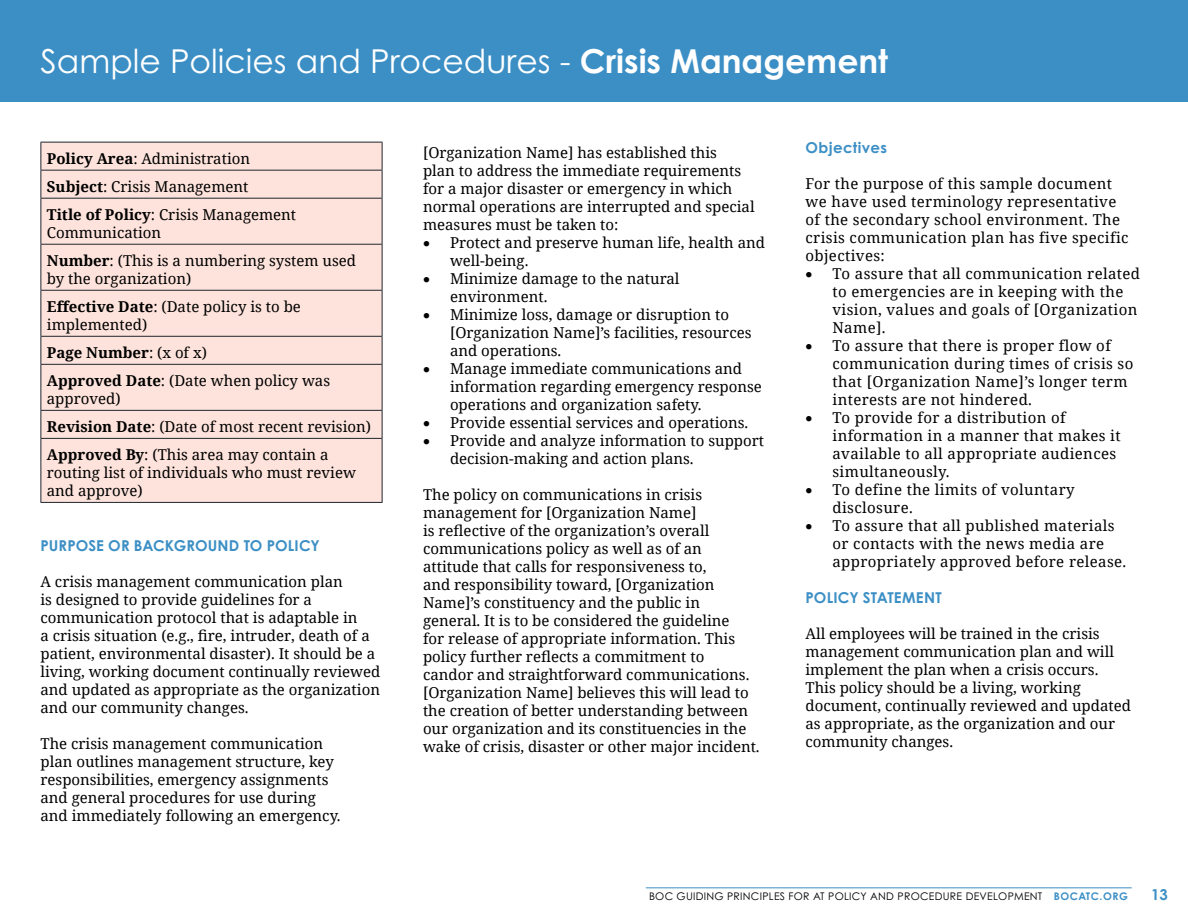
<style>
.page{position:relative;width:1188px;height:918px;background:#fff}
.page>*{position:absolute;margin:0;border:0;box-sizing:border-box;transform-origin:0 0}
.t1{font:33px "Century Gothic Pro";color:#fff}
.t2{font:15px/18px "Noto Serif";color:#000}
.t3{font:15px/18px "Noto Serif";letter-spacing:.025em;color:#000}
.t4{font:700 15px "Century Gothic Pro";letter-spacing:.01em;color:#3c8fc5}
.t5{font:10.5px "Century Gothic Pro";letter-spacing:.025em;color:#000}
.s1{font-weight:700}
.s2{font-weight:700;color:#3c8fc5}
</style>
<div class="page">
<hr style="left:646px;top:888px;width:486px;height:1px;background:#3c8fc5">
<div style="left:0;top:0;width:1188px;height:101px;background:#3c8fc5"></div>
<div style="left:41px;top:143px;width:341px;height:359px;background:#fde3db"></div>
<hr style="left:40px;top:142px;width:342px;height:1px;background:#1f262e">
<hr style="left:40px;top:170px;width:342px;height:1px;background:#1f262e">
<svg style="left:40px;top:143px;width:1px;height:55px"></svg>
<svg style="left:382px;top:143px;width:1px;height:55px"></svg>
<hr style="left:40px;top:198px;width:342px;height:1px;background:#1f262e">
<hr style="left:40px;top:199px;width:1px;height:45px;background:#1f262e">
<hr style="left:382px;top:199px;width:1px;height:45px;background:#1f262e">
<hr style="left:40px;top:244px;width:342px;height:1px;background:#1f262e">
<hr style="left:40px;top:245px;width:1px;height:45px;background:#1f262e">
<hr style="left:382px;top:245px;width:1px;height:45px;background:#1f262e">
<hr style="left:40px;top:290px;width:342px;height:1px;background:#1f262e">
<hr style="left:40px;top:291px;width:1px;height:45px;background:#1f262e">
<hr style="left:382px;top:291px;width:1px;height:45px;background:#1f262e">
<hr style="left:40px;top:336px;width:342px;height:1px;background:#1f262e">
<svg style="left:40px;top:337px;width:1px;height:27px"></svg>
<svg style="left:382px;top:337px;width:1px;height:27px"></svg>
<hr style="left:40px;top:364px;width:342px;height:1px;background:#1f262e">
<hr style="left:40px;top:365px;width:1px;height:45px;background:#1f262e">
<hr style="left:382px;top:365px;width:1px;height:45px;background:#1f262e">
<hr style="left:40px;top:410px;width:342px;height:1px;background:#1f262e">
<svg style="left:40px;top:411px;width:1px;height:27px"></svg>
<svg style="left:382px;top:411px;width:1px;height:27px"></svg>
<hr style="left:40px;top:438px;width:342px;height:1px;background:#1f262e">
<hr style="left:40px;top:439px;width:1px;height:63px;background:#1f262e">
<hr style="left:382px;top:439px;width:1px;height:63px;background:#1f262e">
<hr style="left:40px;top:502px;width:342px;height:1px;background:#1f262e">
<h1 class="t1" style="left:40px;top:41px;width:849px">Sample Policies and Procedures - <span class="s1">Crisis Management</span></h1>
<p class="t2" style="left:47px;top:144px;width:251px;line-height:28px"><span class="s1">Policy Area</span>: Administration<br><span class="s1">Subject</span>: Crisis Management<br><span class="s1">Title of Policy</span>: Crisis Management</p>
<p class="t2" style="left:47px;top:218px;width:311px;line-height:28px">Communication<br><span class="s1">Number</span>: (This is a numbering system used</p>
<p class="t2" style="left:47px;top:264px;width:256px;line-height:28px">by the organization)<br><span class="s1">Effective Date</span>: (Date policy is to be</p>
<p class="t2" style="left:47px;top:310px;width:285px;line-height:28px">implemented)<br><span class="s1">Page Number</span>: (x of x)<br><span class="s1">Approved Date</span>: (Date when policy was</p>
<p class="t2" style="left:47px;top:384px;width:326px;line-height:28px">approved)<br><span class="s1">Revision Date</span>: (Date of most recent revision)<br><span class="s1">Approved By</span>: (This area may contain a</p>
<p class="t2" style="left:47px;top:463px;width:311px">routing list of individuals who must review and approve)</p>
<p class="t4" style="left:40px;top:536px;width:281px">PURPOSE OR BACKGROUND TO POLICY</p>
<p class="t2" style="left:40px;top:572px;width:341px">A crisis management communication plan<br>is designed to provide guidelines for a communication protocol that is adaptable in<br>a crisis situation (e.g., fire, intruder, death of a patient, environmental disaster). It should be a living, working document continually reviewed and updated as appropriate as the organization and our community changes.</p>
<p class="t2" style="left:40px;top:734px;width:302px">The crisis management communication plan outlines management structure, key responsibilities, emergency assignments and general procedures for use during and immediately following an emergency.</p>
<p class="t2" style="left:423px;top:143px;width:333px">[Organization Name] has established this<br>plan to address the immediate requirements for a major disaster or emergency in which normal operations are interrupted and special measures must be taken to:</p>
<p class="t2" style="left:450px;top:233px;width:317px;text-indent:-27px">• Protect and preserve human life, health and well-being.</p>
<p class="t2" style="left:450px;top:269px;width:231px;text-indent:-27px">• Minimize damage to the natural environment.</p>
<p class="t2" style="left:450px;top:305px;width:303px;text-indent:-27px">• Minimize loss, damage or disruption to [Organization Name]’s facilities, resources and operations.</p>
<p class="t2" style="left:450px;top:359px;width:313px;text-indent:-27px">• Manage immediate communications and information regarding emergency response operations and organization safety.</p>
<p class="t2" style="left:423px;top:413px;width:327px">• Provide essential services and operations.</p>
<p class="t2" style="left:450px;top:431px;width:316px;text-indent:-27px">• Provide and analyze information to support decision-making and action plans.</p>
<p class="t2" style="left:423px;top:485px;width:338px">The policy on communications in crisis management for [Organization Name]<br>is reflective of the organization’s overall communications policy as well as of an attitude that calls for responsiveness to,<br>and responsibility toward, [Organization Name]’s constituency and the public in general. It is to be considered the guideline<br>for release of appropriate information. This policy further reflects a commitment to<br>candor and straightforward communications. [Organization Name] believes this will lead to the creation of better understanding between our organization and its constituencies in the wake of crisis, disaster or other major incident.</p>
<p class="t4" style="left:806px;top:138px;width:83px">Objectives</p>
<p class="t3" style="left:806px;top:174px;width:325px">For the purpose of this sample document we have used terminology representative of the secondary school environment. The crisis communication plan has five specific objectives:</p>
<p class="t3" style="left:832px;top:264px;width:309px;text-indent:-27px">• To assure that all communication related to emergencies are in keeping with the vision, values and goals of [Organization<br>Name].</p>
<p class="t3" style="left:832px;top:336px;width:302px;text-indent:-27px">• To assure that there is proper flow of communication during times of crisis so that [Organization Name]’s longer term interests are not hindered.</p>
<p class="t3" style="left:832px;top:408px;width:290px;text-indent:-27px">• To provide for a distribution of information in a manner that makes it available to all appropriate audiences simultaneously.</p>
<p class="t3" style="left:832px;top:480px;width:244px;text-indent:-27px">• To define the limits of voluntary disclosure.</p>
<p class="t3" style="left:832px;top:516px;width:295px;text-indent:-27px">• To assure that all published materials or contacts with the news media are appropriately approved before release.</p>
<p class="t4" style="left:806px;top:588px;width:138px">POLICY STATEMENT</p>
<p class="t2" style="left:806px;top:624px;width:327px">All employees will be trained in the crisis management communication plan and will implement the plan when a crisis occurs.<br>This policy should be a living, working document, continually reviewed and updated as appropriate, as the organization and our community changes.</p>
<p class="t5" style="left:649px;top:890px;width:480px">BOC GUIDING PRINCIPLES FOR AT POLICY AND PROCEDURE DEVELOPMENT <span class="s2">BOCATC.ORG</span></p>
<p class="t4" style="left:1151px;top:885px;width:18px">13</p>
</div>
